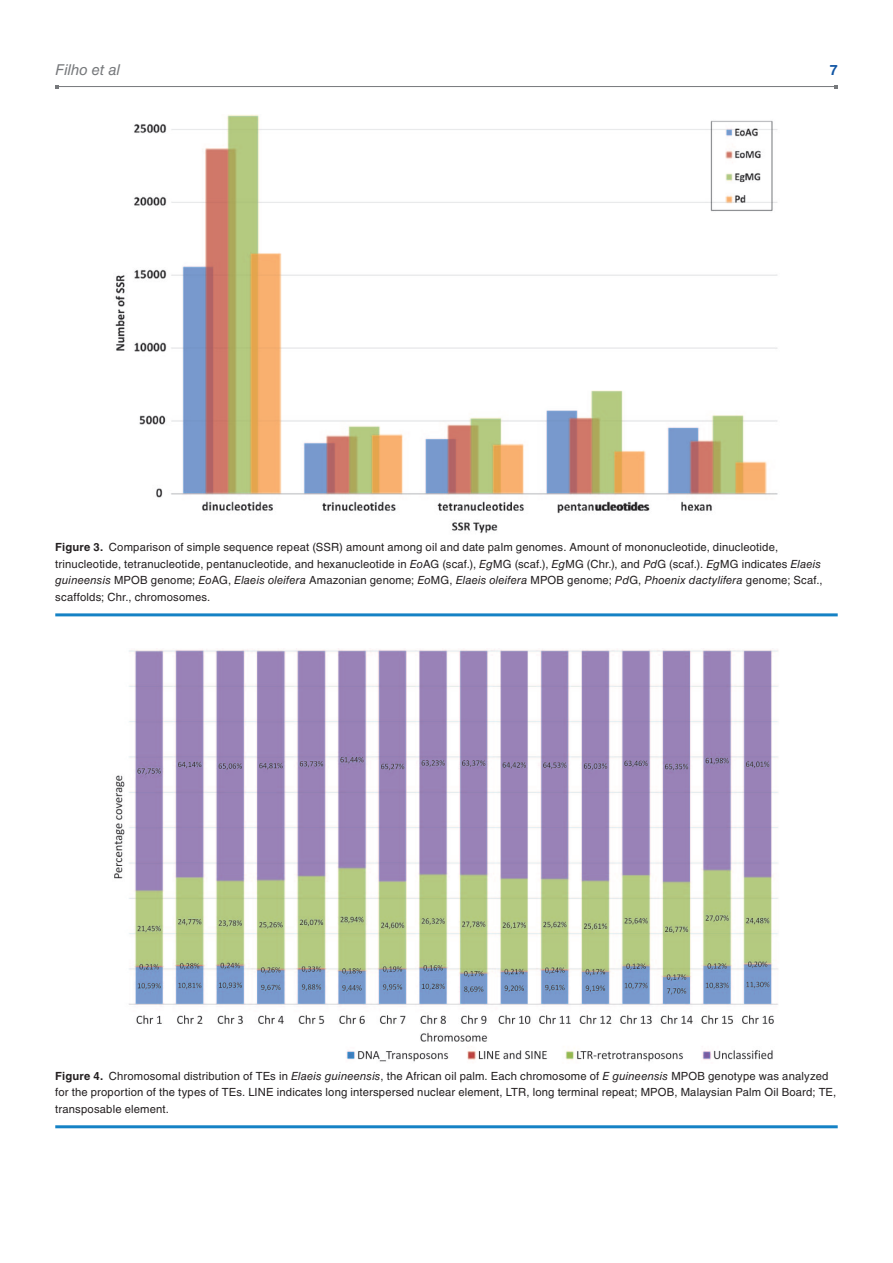
<style>
.page{position:relative;width:893px;height:1263px;background:#fff}
.page>*{position:absolute;margin:0;border:0;box-sizing:border-box;transform-origin:0 0}
.t1{font:italic 15px "Helvetica LT Std";color:#76787b}
.t2{font:700 14.25px "Helvetica LT Std";color:#1055a4}
.t3{font:11.25px/16.5px "Helvetica LT Std";letter-spacing:.015em;color:#231f20}
.s1{font-weight:700}
.s2{font-style:italic}
</style>
<div class="page">
<hr style="left:57px;top:86px;width:779px;height:1px;background:#76787b">
<hr style="left:55px;top:613px;width:783px;height:3px;background:#1582c5">
<img style="left:115px;top:115px;width:663px;height:418px">
<hr style="left:55px;top:1125px;width:783px;height:3px;background:#1582c5">
<img style="left:114px;top:648px;width:664px;height:414px">
<h1 class="t1" style="left:55px;top:61px;width:67px">Filho et al</h1>
<p class="t2" style="left:830px;top:61px;width:9px">7</p>
<p class="t3" style="left:55px;top:539px;width:769px"><span class="s1">Figure 3.</span> Comparison of simple sequence repeat (SSR) amount among oil and date palm genomes. Amount of mononucleotide, dinucleotide, trinucleotide, tetranucleotide, pentanucleotide, and hexanucleotide in <span class="s2">Eo</span>AG (scaf.), <span class="s2">Eg</span>MG (scaf.), <span class="s2">Eg</span>MG (Chr.), and <span class="s2">Pd</span>G (scaf.). <span class="s2">Eg</span>MG indicates <span class="s2">Elaeis guineensis</span> MPOB genome; <span class="s2">Eo</span>AG, <span class="s2">Elaeis oleifera</span> Amazonian genome; <span class="s2">Eo</span>MG, <span class="s2">Elaeis oleifera</span> MPOB genome; <span class="s2">Pd</span>G, <span class="s2">Phoenix dactylifera</span> genome; Scaf., scaffolds; Chr., chromosomes.</p>
<p class="t3" style="left:55px;top:1067px;width:783px"><span class="s1">Figure 4.</span> Chromosomal distribution of TEs in <span class="s2">Elaeis guineensis</span>, the African oil palm. Each chromosome of <span class="s2">E guineensis</span> MPOB genotype was analyzed for the proportion of the types of TEs. LINE indicates long interspersed nuclear element, LTR, long terminal repeat; MPOB, Malaysian Palm Oil Board; TE, transposable element.</p>
</div>
